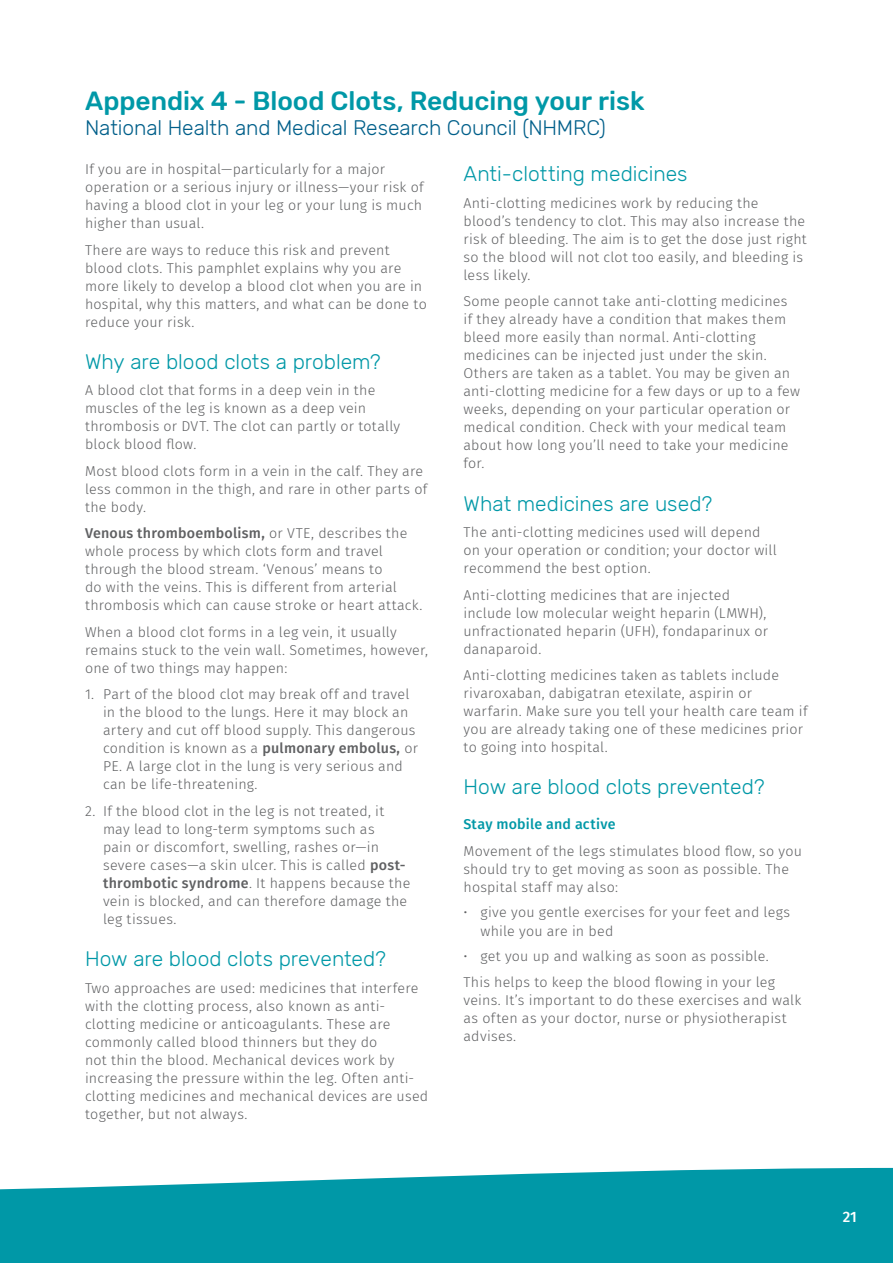
<style>
.page{position:relative;width:893px;height:1263px;background:#fff}
.page>*{position:absolute;margin:0;border:0;box-sizing:border-box;transform-origin:0 0}
.t1{font:500 26.25px "Rubik";letter-spacing:-.005em;color:#0098a7}
.t2{font:300 21px "Rubik";color:#0098a7}
.t3{font:300 21px "Rubik";letter-spacing:-.005em;color:#005f8a}
.t4{font:500 15px "Fira Sans";color:#fff}
.t5{font:300 14.25px/18px "Fira Sans";letter-spacing:.015em;color:#5f6062}
.t6{font:500 14.25px "Fira Sans";letter-spacing:.015em;color:#0098a7}
.s1{font-weight:500}
</style>
<div class="page">
<svg style="left:0;top:1168px;width:893px;height:95px;background:#18a1af"></svg>
<h1 class="t1" style="left:85px;top:85px;width:561px">Appendix 4 - Blood Clots, Reducing your risk</h1>
<h2 class="t3" style="left:85px;top:116px;width:522px">National Health and Medical Research Council (NHMRC)</h2>
<p class="t5" style="left:85px;top:160px;width:340px">If you are in hospital—particularly for a major operation or a serious injury or illness—your risk of having a blood clot in your leg or your lung is much higher than usual.</p>
<p class="t5" style="left:85px;top:241px;width:343px">There are ways to reduce this risk and prevent blood clots. This pamphlet explains why you are more likely to develop a blood clot when you are in hospital, why this matters, and what can be done to reduce your risk.</p>
<h2 class="t2" style="left:85px;top:350px;width:297px">Why are blood clots a problem?</h2>
<p class="t5" style="left:85px;top:381px;width:317px">A blood clot that forms in a deep vein in the muscles of the leg is known as a deep vein thrombosis or DVT. The clot can partly or totally block blood flow.</p>
<p class="t5" style="left:85px;top:462px;width:344px">Most blood clots form in a vein in the calf. They are less common in the thigh, and rare in other parts of the body.</p>
<p class="t5" style="left:85px;top:524px;width:339px"><span class="s1">Venous thromboembolism,</span> or VTE, describes the whole process by which clots form and travel through the blood stream. ‘Venous’ means to<br>do with the veins. This is different from arterial thrombosis which can cause stroke or heart attack.</p>
<p class="t5" style="left:85px;top:623px;width:344px">When a blood clot forms in a leg vein, it usually remains stuck to the vein wall. Sometimes, however, one of two things may happen:</p>
<p class="t5" style="left:103px;top:685px;width:316px;text-indent:-18px">1. Part of the blood clot may break off and travel in the blood to the lungs. Here it may block an artery and cut off blood supply. This dangerous condition is known as a <span class="s1">pulmonary embolus,</span> or PE. A large clot in the lung is very serious and can be life-threatening.</p>
<p class="t5" style="left:103px;top:802px;width:309px;text-indent:-18px">2. If the blood clot in the leg is not treated, it may lead to long-term symptoms such as<br>pain or discomfort, swelling, rashes or—in severe cases—a skin ulcer. This is called <span class="s1">post&shy;thrombotic syndrome</span>. It happens because the vein is blocked, and can therefore damage the leg tissues.</p>
<h2 class="t2" style="left:85px;top:947px;width:303px">How are blood clots prevented?</h2>
<p class="t5" style="left:85px;top:978px;width:345px">Two approaches are used: medicines that interfere with the clotting process, also known as anti&shy;clotting medicine or anticoagulants. These are commonly called blood thinners but they do<br>not thin the blood. Mechanical devices work by increasing the pressure within the leg. Often anti&shy;clotting medicines and mechanical devices are used together, but not always.</p>
<h2 class="t2" style="left:463px;top:162px;width:226px">Anti-clotting medicines</h2>
<p class="t5" style="left:463px;top:194px;width:345px">Anti-clotting medicines work by reducing the blood’s tendency to clot. This may also increase the risk of bleeding. The aim is to get the dose just right so the blood will not clot too easily, and bleeding is less likely.</p>
<p class="t5" style="left:463px;top:292px;width:338px">Some people cannot take anti-clotting medicines<br>if they already have a condition that makes them bleed more easily than normal. Anti-clotting medicines can be injected just under the skin.<br>Others are taken as a tablet. You may be given an anti-clotting medicine for a few days or up to a few weeks, depending on your particular operation or medical condition. Check with your medical team about how long you’ll need to take your medicine for.</p>
<h2 class="t2" style="left:463px;top:491px;width:250px">What medicines are used?</h2>
<p class="t5" style="left:463px;top:523px;width:315px">The anti-clotting medicines used will depend on your operation or condition; your doctor will recommend the best option.</p>
<p class="t5" style="left:463px;top:585px;width:306px">Anti-clotting medicines that are injected include low molecular weight heparin (LMWH), unfractionated heparin (UFH), fondaparinux or danaparoid.</p>
<p class="t5" style="left:463px;top:666px;width:346px">Anti-clotting medicines taken as tablets include rivaroxaban, dabigatran etexilate, aspirin or warfarin. Make sure you tell your health care team if you are already taking one of these medicines prior to going into hospital.</p>
<h2 class="t2" style="left:463px;top:775px;width:303px">How are blood clots prevented?</h2>
<p class="t6" style="left:463px;top:813px;width:154px">Stay mobile and active</p>
<p class="t5" style="left:463px;top:842px;width:340px">Movement of the legs stimulates blood flow, so you should try to get moving as soon as possible. The hospital staff may also:</p>
<p class="t5" style="left:480px;top:902px;width:311px;line-height:18.8px;text-indent:-17px">• give you gentle exercises for your feet and legs while you are in bed</p>
<p class="t5" style="left:463px;top:942px;width:313px;line-height:26.5px">• get you up and walking as soon as possible.<br>This helps to keep the blood flowing in your leg</p>
<p class="t5" style="left:463px;top:991px;width:339px">veins. It’s important to do these exercises and walk as often as your doctor, nurse or physiotherapist advises.</p>
<p class="t4" style="left:843px;top:1205px;width:16px">21</p>
</div>
